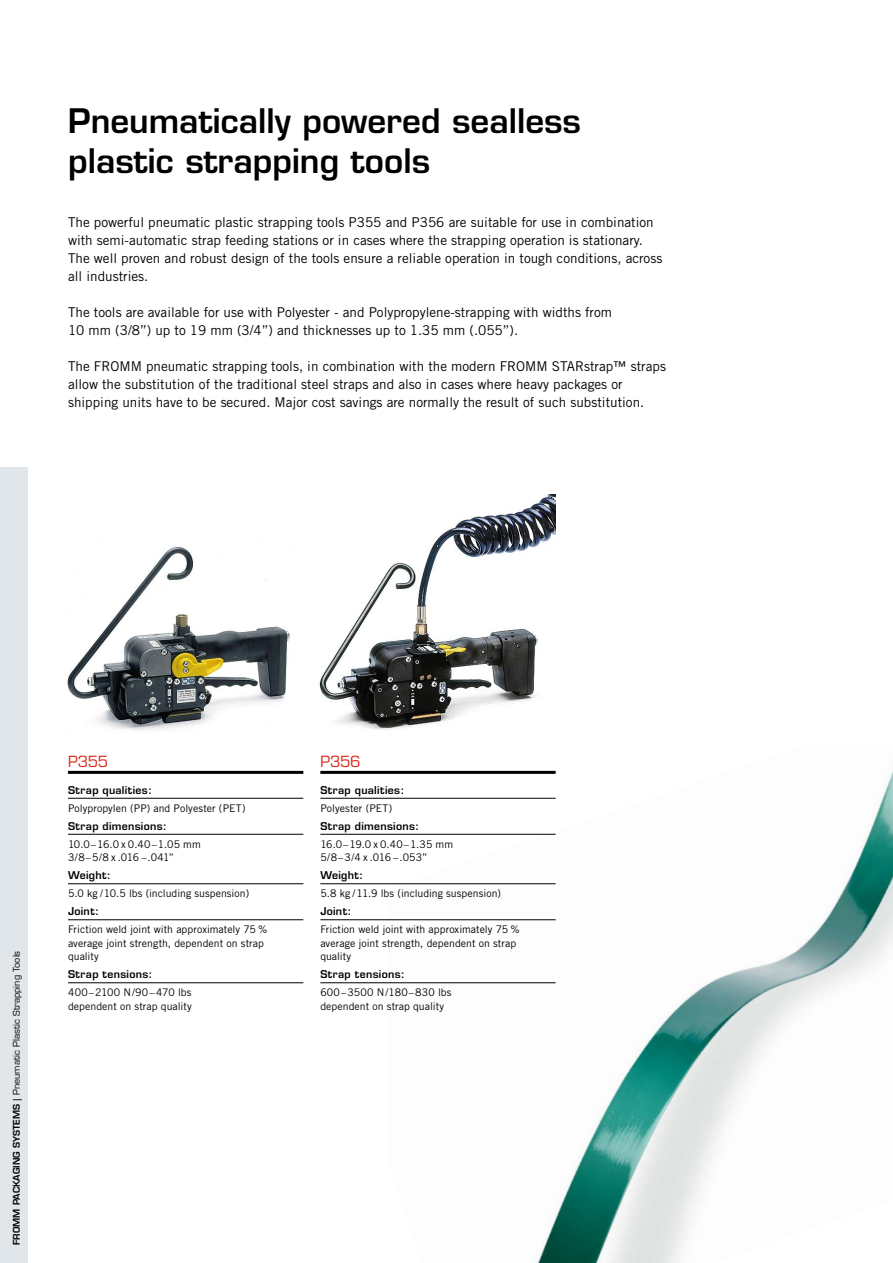
<style>
.page{position:relative;width:893px;height:1263px;background:#fff}
.page>*{position:absolute;margin:0;border:0;box-sizing:border-box;transform-origin:0 0}
.t1{font:600 33px/40.5px "Eurostile";color:#000}
.t2{font:15px "Eurostile";letter-spacing:-.02em;color:#dc291a}
.t3{font:13.5px/18px "Trade Gothic";color:#000}
.t4{font:10.5px/13.5px "Trade Gothic";letter-spacing:.005em;color:#000}
.t5{font:600 10.5px "Eurostile";letter-spacing:.03em;color:#000}
.t6{font:10.5px/13.5px "Trade Gothic";letter-spacing:-.04em;color:#000}
.t7{font:9px "Eurostile";color:#000}
.s1{font-weight:600}
</style>
<div class="page">
<div style="left:0;top:468px;width:28px;height:795px;background:#e1e6ea"></div>
<img style="left:67px;top:547px;width:223px;height:183px">
<img style="left:319px;top:494px;width:237px;height:236px">
<img style="left:388px;top:770px;width:505px;height:493px">
<hr style="left:68px;top:771px;width:235px;height:3px;background:#000">
<hr style="left:68px;top:798px;width:235px;height:1px;background:#000">
<hr style="left:68px;top:834px;width:235px;height:1px;background:#000">
<hr style="left:68px;top:883px;width:235px;height:1px;background:#000">
<hr style="left:68px;top:919px;width:235px;height:1px;background:#000">
<hr style="left:68px;top:982px;width:235px;height:1px;background:#000">
<hr style="left:320px;top:771px;width:236px;height:3px;background:#000">
<hr style="left:320px;top:798px;width:236px;height:1px;background:#000">
<hr style="left:320px;top:834px;width:236px;height:1px;background:#000">
<hr style="left:320px;top:883px;width:236px;height:1px;background:#000">
<hr style="left:320px;top:919px;width:236px;height:1px;background:#000">
<hr style="left:320px;top:982px;width:236px;height:1px;background:#000">
<h1 class="t1" style="left:68px;top:100px;width:514px">Pneumatically powered sealless plastic strapping tools</h1>
<p class="t3" style="left:68px;top:213px;width:596px">The powerful pneumatic plastic strapping tools P355 and P356 are suitable for use in combination with semi-automatic strap feeding stations or in cases where the strapping operation is stationary.<br>The well proven and robust design of the tools ensure a reliable operation in tough conditions, across all industries.</p>
<p class="t3" style="left:68px;top:303px;width:546px">The tools are available for use with Polyester - and Polypropylene-strapping with widths from<br>10 mm (3/8”) up to 19 mm (3/4”) and thicknesses up to 1.35 mm (.055”).</p>
<p class="t3" style="left:68px;top:357px;width:599px">The FROMM pneumatic strapping tools, in combination with the modern FROMM STARstrap™ straps allow the substitution of the traditional steel straps and also in cases where heavy packages or shipping units have to be secured. Major cost savings are normally the result of such substitution.</p>
<p class="t7" style="left:11px;top:1245px;width:296px;rotate:-90deg"><span class="s1">FROMM PACKAGING SYSTEMS |</span> Pneumatic Plastic Strapping Tools</p>
<p class="t2" style="left:68px;top:752px;width:42px">P355</p>
<p class="t5" style="left:68px;top:783px;width:86px">Strap qualities:</p>
<p class="t4" style="left:68px;top:801px;width:179px">Polypropylen (PP) and Polyester (PET)</p>
<p class="t5" style="left:68px;top:819px;width:100px">Strap dimensions:</p>
<p class="t6" style="left:68px;top:837px;width:134px">10.0–16.0 x 0.40–1.05 mm<br>3/8–5/8 x .016 –.041”</p>
<p class="t5" style="left:68px;top:869px;width:44px">Weight:</p>
<p class="t4" style="left:68px;top:886px;width:183px">5.0 kg /10.5 lbs (including suspension)</p>
<p class="t5" style="left:68px;top:905px;width:33px">Joint:</p>
<p class="t4" style="left:68px;top:922px;width:201px">Friction weld joint with approximately 75 % average joint strength, dependent on strap quality</p>
<p class="t5" style="left:68px;top:968px;width:86px">Strap tensions:</p>
<p class="t4" style="left:68px;top:985px;width:125px">400–2100 N/90– 470 lbs dependent on strap quality</p>
<p class="t2" style="left:320px;top:752px;width:42px">P356</p>
<p class="t5" style="left:320px;top:783px;width:86px">Strap qualities:</p>
<p class="t4" style="left:320px;top:801px;width:73px">Polyester (PET)</p>
<p class="t5" style="left:320px;top:819px;width:100px">Strap dimensions:</p>
<p class="t4" style="left:320px;top:837px;width:134px">16.0–19.0 x 0.40–1.35 mm<br>5/8–3/4 x .016 –.053”</p>
<p class="t5" style="left:320px;top:869px;width:44px">Weight:</p>
<p class="t4" style="left:320px;top:886px;width:182px">5.8 kg /11.9 lbs (including suspension)</p>
<p class="t5" style="left:320px;top:905px;width:33px">Joint:</p>
<p class="t4" style="left:320px;top:922px;width:201px">Friction weld joint with approximately 75 % average joint strength, dependent on strap quality</p>
<p class="t5" style="left:320px;top:968px;width:86px">Strap tensions:</p>
<p class="t4" style="left:320px;top:985px;width:133px">600–3500 N/180–830 lbs dependent on strap quality</p>
</div>
